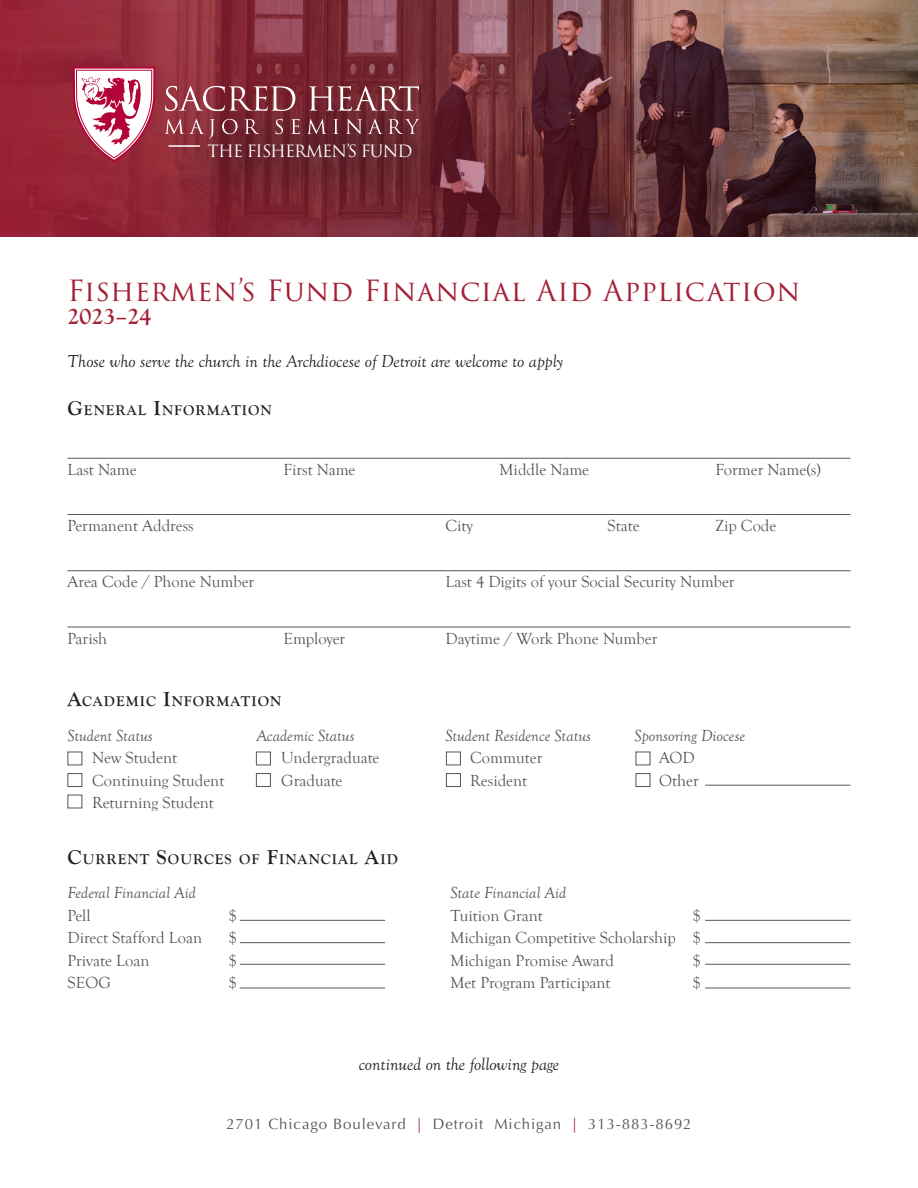
<style>
.page{position:relative;width:918px;height:1188px;background:#fff}
.page>*{position:absolute;margin:0;border:0;box-sizing:border-box;transform-origin:0 0}
.t1{font:28.5px "Trajan Pro 3";letter-spacing:.025em;color:#a31f35}
.t2{font:700 24px "Goudy Old Sty";color:#a31f35}
.H2_bold_ital{font:italic 18px "Goudy Old Sty";color:#231f20}
.LIne_Body{font:16.5px "Goudy Old Style T";color:#545759}
.Money_Tab{font:16.5px "Goudy Old Style T";color:#545759}
.LIne_Body-2{font:italic 16.5px "Goudy Old Style T";color:#545759}
.Money_Tab-2{font:italic 16.5px/22.5px "Goudy Old Style T";color:#545759}
.t3{font:16.5px "Trajan Pro 3";letter-spacing:-.05em;color:#fff}
.t4{font:15px "Optima";letter-spacing:.06em;color:#53585a}
.Small_Caps_Sub{font:700 14.7px "Goudy Old Style T";letter-spacing:.07em;color:#231f20}
.s1{font-size:21px}
.s2{font-style:normal}
.s3{color:#a32135}
</style>
<div class="page">
<img style="left:0;top:0;width:918px;height:237px">
<div style="left:153px;top:85px;width:314px;height:132px;background:#231f20;opacity:.75"></div>
<hr style="left:169px;top:145px;width:31px;height:2px;background:#fff">
<svg style="left:72px;top:67px;width:84px;height:97px"></svg>
<svg style="left:165px;top:86px;width:130px;height:25px;background:#a15a63"></svg>
<svg style="left:309px;top:86px;width:110px;height:25px;background:#945960"></svg>
<svg style="left:165px;top:119px;width:50px;height:20px"></svg>
<svg style="left:222px;top:119px;width:16px;height:15px"></svg>
<svg style="left:245px;top:119px;width:15px;height:15px"></svg>
<svg style="left:275px;top:119px;width:8px;height:15px"></svg>
<svg style="left:291px;top:119px;width:9px;height:15px"></svg>
<svg style="left:307px;top:119px;width:20px;height:15px"></svg>
<svg style="left:334px;top:119px;width:5px;height:15px"></svg>
<svg style="left:346px;top:119px;width:16px;height:15px"></svg>
<svg style="left:368px;top:119px;width:51px;height:15px"></svg>
<hr style="left:68px;top:458px;width:782px;height:1px;background:#545759">
<hr style="left:68px;top:514px;width:782px;height:1px;background:#545759">
<hr style="left:68px;top:570px;width:782px;height:1px;background:#545759">
<hr style="left:68px;top:627px;width:782px;height:1px;background:#545759">
<div style="left:68px;top:773px;width:14px;height:14px;border:1px solid #545759"></div>
<div style="left:256px;top:752px;width:15px;height:13px;border:1px solid #545759"></div>
<div style="left:256px;top:773px;width:15px;height:14px;border:1px solid #545759"></div>
<div style="left:446px;top:752px;width:15px;height:13px;border:1px solid #545759"></div>
<div style="left:446px;top:773px;width:15px;height:14px;border:1px solid #545759"></div>
<div style="left:636px;top:773px;width:14px;height:14px;border:1px solid #545759"></div>
<hr style="left:705px;top:785px;width:145px;height:1px;background:#545759">
<hr style="left:240px;top:920px;width:145px;height:1px;background:#545759">
<hr style="left:705px;top:920px;width:145px;height:1px;background:#545759">
<hr style="left:240px;top:942px;width:145px;height:1px;background:#545759">
<hr style="left:705px;top:942px;width:145px;height:1px;background:#545759">
<hr style="left:240px;top:964px;width:145px;height:1px;background:#545759">
<hr style="left:705px;top:964px;width:145px;height:1px;background:#545759">
<hr style="left:240px;top:988px;width:145px;height:1px;background:#545759">
<hr style="left:705px;top:988px;width:145px;height:1px;background:#545759">
<p class="t3" style="left:207px;top:140px;width:207px">THE FISHERMEN’S FUND</p>
<h1 class="t1" style="left:68px;top:271px;width:735px">Fishermen’s Fund Financial Aid Application</h1>
<p class="t2" style="left:68px;top:302px;width:85px">2023–24</p>
<p class="H2_bold_ital" style="left:68px;top:352px;width:497px">Those who serve the church in the Archdiocese of Detroit are welcome to apply</p>
<p class="Small_Caps_Sub" style="left:68px;top:402px;width:206px"><span class="s1">G</span>ENERAL <span class="s1">I</span>NFORMATION</p>
<p class="LIne_Body" style="left:68px;top:460px;width:71px">Last Name</p>
<p class="LIne_Body" style="left:284px;top:460px;width:74px">First Name</p>
<p class="LIne_Body" style="left:500px;top:460px;width:91px">Middle Name</p>
<p class="LIne_Body" style="left:716px;top:460px;width:107px">Former Name(s)</p>
<p class="LIne_Body" style="left:68px;top:517px;width:128px">Permanent Address</p>
<p class="LIne_Body" style="left:446px;top:517px;width:29px">City</p>
<p class="LIne_Body" style="left:608px;top:517px;width:34px">State</p>
<p class="LIne_Body" style="left:716px;top:517px;width:62px">Zip Code</p>
<p class="LIne_Body" style="left:68px;top:573px;width:188px">Area Code / Phone Number</p>
<p class="LIne_Body" style="left:445px;top:573px;width:291px">Last 4 Digits of your Social Security Number</p>
<p class="LIne_Body" style="left:68px;top:629px;width:41px">Parish</p>
<p class="LIne_Body" style="left:284px;top:629px;width:63px">Employer</p>
<p class="LIne_Body" style="left:445px;top:629px;width:213px">Daytime / Work Phone Number</p>
<p class="Small_Caps_Sub" style="left:68px;top:693px;width:215px"><span class="s1">A</span>CADEMIC <span class="s1">I</span>NFORMATION</p>
<p class="LIne_Body-2" style="left:68px;top:726px;width:87px">Student Status</p>
<p class="LIne_Body" style="left:92px;top:749px;width:86px">New Student</p>
<p class="LIne_Body" style="left:92px;top:771px;width:134px">Continuing Student</p>
<p class="LIne_Body" style="left:92px;top:794px;width:123px">Returning Student</p>
<p class="LIne_Body-2" style="left:256px;top:726px;width:99px">Academic Status</p>
<p class="LIne_Body" style="left:281px;top:749px;width:100px">Undergraduate</p>
<p class="LIne_Body" style="left:281px;top:771px;width:63px">Graduate</p>
<p class="Small_Caps_Sub" style="left:68px;top:851px;width:332px"><span class="s1">C</span>URRENT <span class="s1">S</span>OURCES OF <span class="s1">F</span>INANCIAL <span class="s1">A</span>ID</p>
<p class="Money_Tab-2" style="left:68px;top:882px;width:130px">Federal Financial Aid<br><span class="s2">Pell</span></p>
<p class="Money_Tab" style="left:229px;top:906px;width:10px">$</p>
<p class="Money_Tab" style="left:68px;top:929px;width:136px">Direct Stafford Loan</p>
<p class="Money_Tab" style="left:229px;top:929px;width:10px">$</p>
<p class="Money_Tab" style="left:68px;top:951px;width:83px">Private Loan</p>
<p class="Money_Tab" style="left:229px;top:951px;width:10px">$</p>
<p class="Money_Tab" style="left:68px;top:974px;width:45px">SEOG</p>
<p class="Money_Tab" style="left:229px;top:974px;width:10px">$</p>
<p class="LIne_Body-2" style="left:446px;top:726px;width:147px">Student Residence Status</p>
<p class="LIne_Body" style="left:470px;top:749px;width:74px">Commuter</p>
<p class="LIne_Body" style="left:470px;top:771px;width:59px">Resident</p>
<p class="LIne_Body-2" style="left:635px;top:726px;width:112px">Sponsoring Diocese</p>
<p class="LIne_Body" style="left:659px;top:749px;width:37px">AOD</p>
<p class="LIne_Body" style="left:659px;top:771px;width:41px">Other</p>
<p class="LIne_Body-2" style="left:450px;top:884px;width:117px">State Financial Aid</p>
<p class="Money_Tab" style="left:450px;top:906px;width:94px">Tuition Grant</p>
<p class="Money_Tab" style="left:693px;top:906px;width:10px">$</p>
<p class="Money_Tab" style="left:450px;top:929px;width:252px">Michigan Competitive Scholarship $</p>
<p class="Money_Tab" style="left:450px;top:951px;width:165px">Michigan Promise Award</p>
<p class="Money_Tab" style="left:693px;top:951px;width:10px">$</p>
<p class="Money_Tab" style="left:450px;top:974px;width:162px">Met Program Participant</p>
<p class="Money_Tab" style="left:693px;top:974px;width:10px">$</p>
<p class="H2_bold_ital" style="left:359px;top:1054px;width:202px">continued on the following page</p>
<p class="t4" style="left:226px;top:1116px;width:467px">2701 Chicago Boulevard <span class="s3">|</span> Detroit Michigan <span class="s3">|</span> 313-883-8692</p>
</div>
